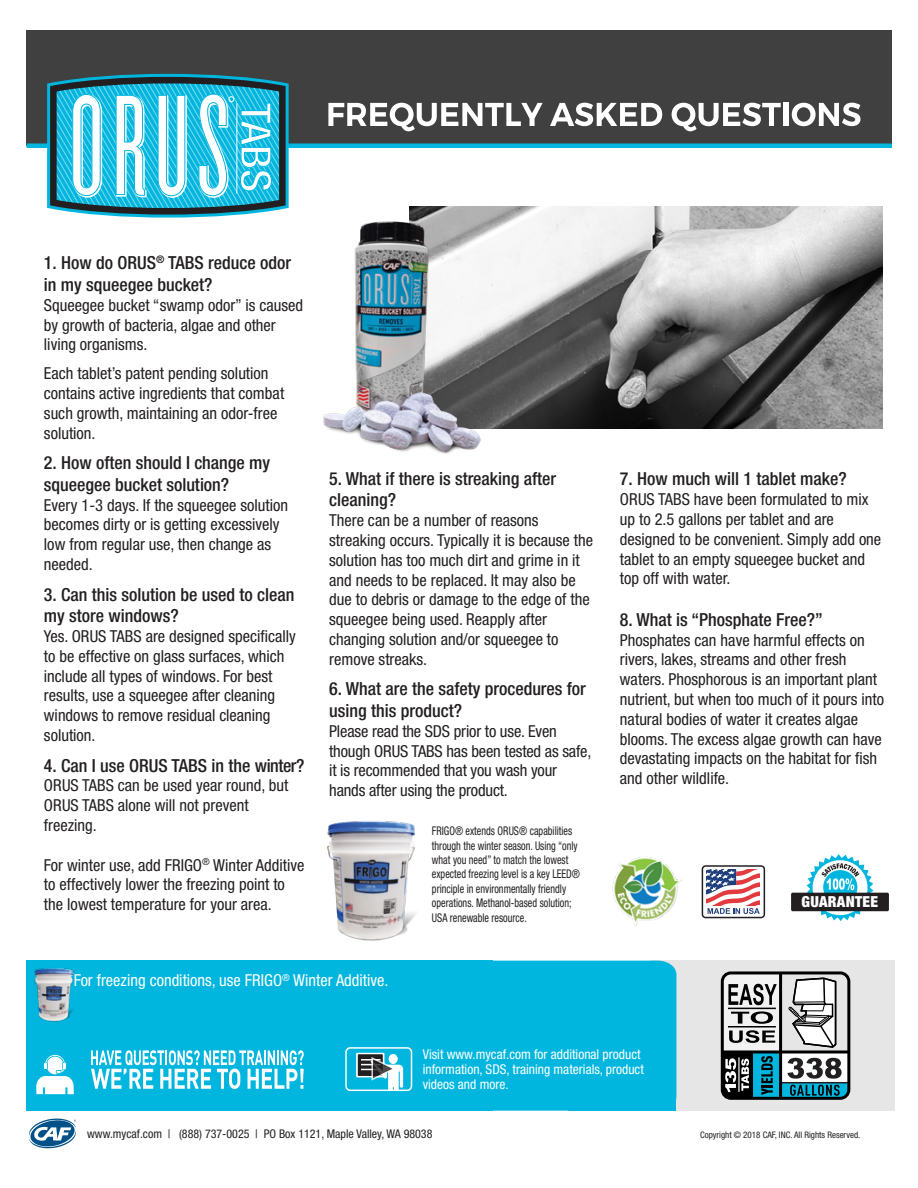
<style>
.page{position:relative;width:918px;height:1188px;background:#fff}
.page>*{position:absolute;margin:0;border:0;box-sizing:border-box;transform-origin:0 0}
.t1{font:500 condensed 41.85px "Helvetica Neue LT Std";color:#fff;scale:1.08 1}
.t2{font:500 condensed 18px/21.6px "Helvetica Neue LT Std";color:#231f20}
.t3{font:condensed 16.5px/19.8px "Helvetica Neue LT Std";color:#231f20}
.t4{font:condensed 16.5px "Helvetica Neue LT Std";color:#fff}
.t5{font:900 condensed 15.15px "Helvetica Neue LT Std";letter-spacing:.02em;color:#fff}
.t6{font:condensed 13.5px/15px "Helvetica Neue LT Std";color:#fff}
.t7{font:condensed 12px/14.4px "Helvetica Neue LT Std";color:#231f20;scale:.85 1}
.t8{font:condensed 12px "Helvetica Neue LT Std";color:#231f20}
.t9{font:condensed 9px "Helvetica Neue LT Std";color:#231f20}
</style>
<div class="page">
<img style="left:409px;top:206px;width:474px;height:222px">
<div style="left:652px;top:961px;width:243px;height:150px;background:#e6e6e6"></div>
<div style="left:26px;top:961px;width:466px;height:150px;background:#00b6de"></div>
<div style="left:350px;top:961px;width:326px;height:150px;background:#00b6de"></div>
<div style="left:569px;top:1056px;width:107px;height:55px;background:#00b6de"></div>
<svg style="left:36px;top:1055px;width:38px;height:39px"></svg>
<svg style="left:91px;top:1050px;width:213px;height:39px"></svg>
<svg style="left:356px;top:1053px;width:28px;height:24px"></svg>
<div style="left:358px;top:1054px;width:25px;height:22px;background:#231f20"></div>
<div style="left:389px;top:1054px;width:9px;height:10px;background:#fff;border-radius:50%"></div>
<div style="left:345px;top:1047px;width:67px;height:44px;border:2px solid #fff;border-radius:4px"></div>
<svg style="left:361px;top:1057px;width:42px;height:33px"></svg>
<div style="left:721px;top:971px;width:129px;height:129px;border:3px solid #000;border-radius:9px"></div>
<svg style="left:722px;top:973px;width:127px;height:125px"></svg>
<div style="left:27px;top:30px;width:865px;height:116px;background:#404041"></div>
<div style="left:27px;top:143px;width:865px;height:5px;background:#00b6de"></div>
<svg style="left:328px;top:103px;width:215px;height:28px"></svg>
<svg style="left:550px;top:103px;width:112px;height:23px"></svg>
<svg style="left:672px;top:103px;width:109px;height:28px"></svg>
<div style="left:783px;top:103px;width:5px;height:23px;background:#fff"></div>
<svg style="left:792px;top:103px;width:69px;height:23px"></svg>
<svg style="left:702px;top:866px;width:62px;height:52px"></svg>
<div style="left:702px;top:865px;width:63px;height:53px;border:2px solid #231f20;border-radius:3px"></div>
<svg style="left:707px;top:870px;width:53px;height:44px"></svg>
<img style="left:613px;top:857px;width:70px;height:69px">
<div style="left:791px;top:893px;width:98px;height:18px;background:#231f20;border-radius:2px"></div>
<svg style="left:807px;top:854px;width:66px;height:67px"></svg>
<img style="left:323px;top:216px;width:163px;height:238px">
<svg style="left:29px;top:1118px;width:47px;height:31px"></svg>
<img style="left:34px;top:968px;width:40px;height:54px">
<svg style="left:45px;top:73px;width:246px;height:145px"></svg>
<img style="left:327px;top:821px;width:89px;height:120px">
<h1 class="t1" style="left:281px;top:103px;width:85px;rotate:90deg">TABS</h1>
<p class="t2" style="left:44px;top:252px;width:249px">1. How do ORUS<sup>®</sup> TABS reduce odor in my squeegee bucket?</p>
<p class="t3" style="left:44px;top:295px;width:261px">Squeegee bucket “swamp odor” is caused by growth of bacteria, algae and other living organisms.</p>
<p class="t3" style="left:44px;top:363px;width:242px">Each tablet’s patent pending solution contains active ingredients that combat such growth, maintaining an odor-free solution.</p>
<p class="t2" style="left:44px;top:452px;width:228px">2. How often should I change my squeegee bucket solution?</p>
<p class="t3" style="left:44px;top:495px;width:246px">Every 1-3 days. If the squeegee solution becomes dirty or is getting excessively low from regular use, then change as needed.</p>
<p class="t2" style="left:44px;top:583px;width:252px">3. Can this solution be used to clean my store windows?</p>
<p class="t3" style="left:44px;top:626px;width:253px">Yes. ORUS TABS are designed specifically to be effective on glass surfaces, which include all types of windows. For best results, use a squeegee after cleaning windows to remove residual cleaning solution.</p>
<p class="t2" style="left:44px;top:754px;width:262px">4. Can I use ORUS TABS in the winter?</p>
<p class="t3" style="left:44px;top:776px;width:246px">ORUS TABS can be used year round, but<br>ORUS TABS alone will not prevent freezing.</p>
<p class="t3" style="left:44px;top:855px;width:262px">For winter use, add FRIGO<sup>®</sup> Winter Additive to effectively lower the freezing point to the lowest temperature for your area.</p>
<p class="t2" style="left:329px;top:467px;width:228px">5. What if there is streaking after cleaning?</p>
<p class="t3" style="left:329px;top:510px;width:265px">There can be a number of reasons streaking occurs. Typically it is because the solution has too much dirt and grime in it and needs to be replaced. It may also be due to debris or damage to the edge of the squeegee being used. Reapply after changing solution and/or squeegee to remove streaks.</p>
<p class="t2" style="left:329px;top:678px;width:258px">6. What are the safety procedures for using this product?</p>
<p class="t3" style="left:329px;top:721px;width:264px">Please read the SDS prior to use. Even though ORUS TABS has been tested as safe, it is recommended that you wash your hands after using the product.</p>
<p class="t7" style="left:432px;top:824px;width:176px">FRIGO® extends ORUS® capabilities through the winter season. Using “only what you need” to match the lowest expected freezing level is a key LEED® principle in environmentally friendly operations. Methanol-based solution; USA renewable resource.</p>
<p class="t4" style="left:38px;top:971px;width:352px">Note: For freezing conditions, use FRIGO<sup>®</sup> Winter Additive.</p>
<p class="t2" style="left:620px;top:468px;width:228px">7. How much will 1 tablet make?</p>
<p class="t3" style="left:620px;top:489px;width:263px">ORUS TABS have been formulated to mix up to 2.5 gallons per tablet and are designed to be convenient. Simply add one tablet to an empty squeegee bucket and top off with water.</p>
<p class="t2" style="left:620px;top:608px;width:204px">8. What is “Phosphate Free?”</p>
<p class="t3" style="left:620px;top:630px;width:266px">Phosphates can have harmful effects on rivers, lakes, streams and other fresh waters. Phosphorous is an important plant nutrient, but when too much of it pours into natural bodies of water it creates algae blooms. The excess algae growth can have devastating impacts on the habitat for fish and other wildlife.</p>
<p class="t5" style="left:802px;top:892px;width:78px">GUARANTEE</p>
<p class="t6" style="left:423px;top:1047px;width:223px">Visit www.mycaf.com for additional product information, SDS, training materials, product videos and more.</p>
<p class="t8" style="left:87px;top:1127px;width:347px">www.mycaf.com | (888) 737-0025 | PO Box 1121, Maple Valley, WA 98038</p>
<p class="t9" style="left:700px;top:1130px;width:162px">Copyright © 2018 CAF, INC. All Rights Reserved.</p>
</div>
